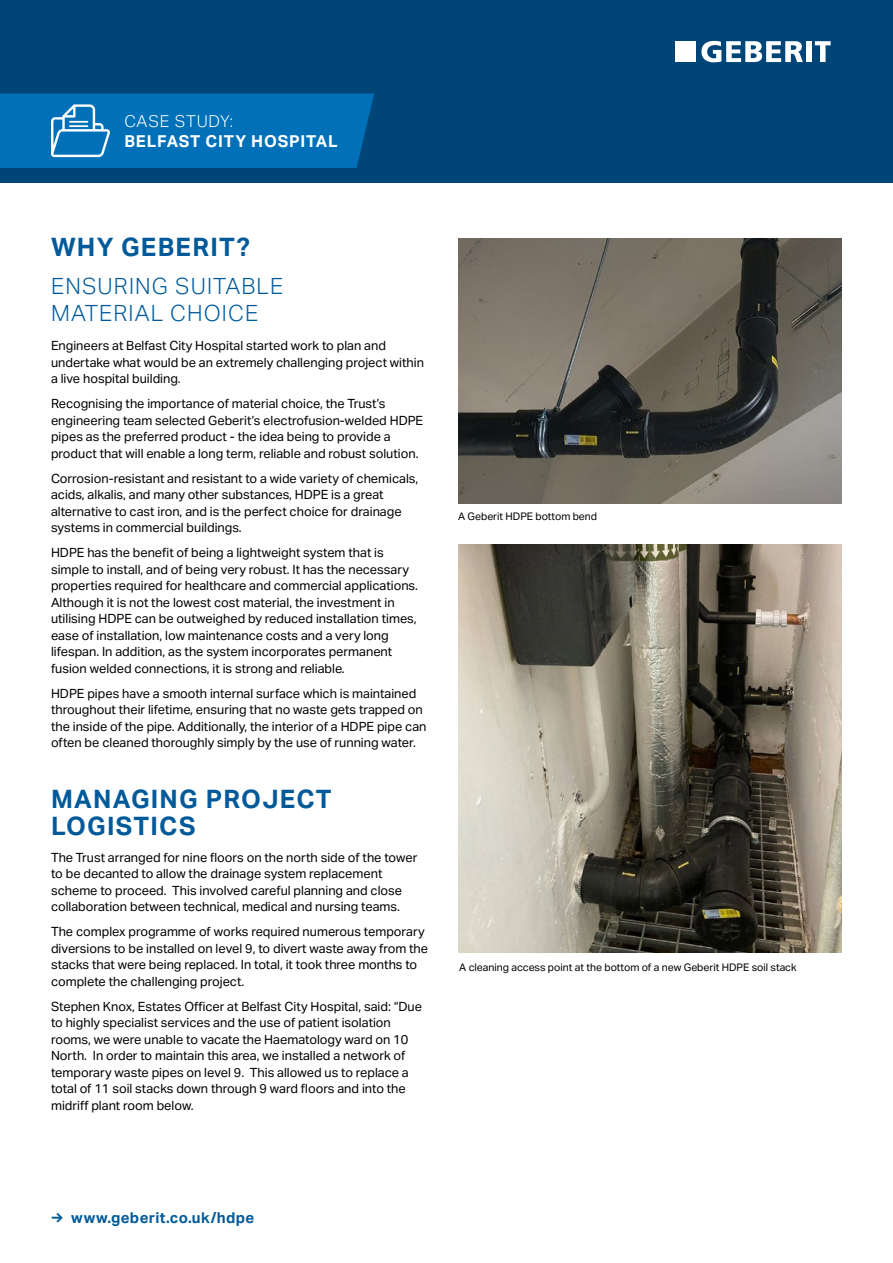
<style>
.page{position:relative;width:893px;height:1263px;background:#fff}
.page>*{position:absolute;margin:0;border:0;box-sizing:border-box;transform-origin:0 0}
.t1{font:700 25.5px/27px "Aktiv Grotesk Geberit";letter-spacing:.05em;color:#005a9a}
.t2{font:300 22.5px/27px "Aktiv Grotesk Geberit";letter-spacing:.05em;color:#005a9a}
.t3{font:700 16.5px "Aktiv Grotesk Geberit";letter-spacing:.05em;color:#fff}
.t4{font:300 16.5px "Aktiv Grotesk Geberit";letter-spacing:.05em;color:#fff}
.t5{font:700 15px "Aktiv Grotesk Geberit";letter-spacing:.025em;color:#005a9a}
.t6{font:12.75px/16.5px "Aktiv Grotesk Geberit";color:#000}
.t7{font:10.5px "Aktiv Grotesk Geberit";color:#000}
</style>
<div class="page">
<div style="left:0;top:0;width:893px;height:183px;background:#004577"></div>
<svg style="left:701px;top:41px;width:102px;height:21px"></svg>
<div style="left:806px;top:41px;width:6px;height:21px;background:#fff"></div>
<svg style="left:815px;top:41px;width:16px;height:21px"></svg>
<div style="left:675px;top:41px;width:20px;height:21px;background:#fff"></div>
<div style="left:0;top:94px;width:374px;height:74px;background:#0071b9"></div>
<img style="left:458px;top:544px;width:384px;height:408px">
<img style="left:458px;top:238px;width:384px;height:265px">
<p class="t4" style="left:124px;top:111px;width:110px">CASE STUDY:</p>
<p class="t3" style="left:124px;top:131px;width:215px">BELFAST CITY HOSPITAL</p>
<h1 class="t1" style="left:51px;top:233px;width:200px">WHY GEBERIT?</h1>
<h2 class="t2" style="left:51px;top:272px;width:234px">ENSURING SUITABLE<br>MATERIAL CHOICE</h2>
<p class="t6" style="left:51px;top:337px;width:374px">Engineers at Belfast City Hospital started work to plan and undertake what would be an extremely challenging project within a live hospital building.</p>
<p class="t6" style="left:51px;top:395px;width:374px">Recognising the importance of material choice, the Trust’s engineering team selected Geberit’s electrofusion-welded HDPE pipes as the preferred product - the idea being to provide a product that will enable a long term, reliable and robust solution.</p>
<p class="t6" style="left:51px;top:470px;width:369px">Corrosion-resistant and resistant to a wide variety of chemicals, acids, alkalis, and many other substances, HDPE is a great alternative to cast iron, and is the perfect choice for drainage systems in commercial buildings.</p>
<p class="t6" style="left:51px;top:544px;width:368px">HDPE has the benefit of being a lightweight system that is simple to install, and of being very robust. It has the necessary properties required for healthcare and commercial applications.<br>Although it is not the lowest cost material, the investment in utilising HDPE can be outweighed by reduced installation times, ease of installation, low maintenance costs and a very long lifespan. In addition, as the system incorporates permanent fusion welded connections, it is strong and reliable.</p>
<p class="t6" style="left:51px;top:685px;width:377px">HDPE pipes have a smooth internal surface which is maintained throughout their lifetime, ensuring that no waste gets trapped on the inside of the pipe. Additionally, the interior of a HDPE pipe can often be cleaned thoroughly simply by the use of running water.</p>
<h1 class="t1" style="left:51px;top:785px;width:282px">MANAGING PROJECT<br>LOGISTICS</h1>
<p class="t6" style="left:51px;top:849px;width:368px">The Trust arranged for nine floors on the north side of the tower to be decanted to allow the drainage system replacement scheme to proceed. This involved careful planning and close collaboration between technical, medical and nursing teams.</p>
<p class="t6" style="left:51px;top:923px;width:379px">The complex programme of works required numerous temporary diversions to be installed on level 9, to divert waste away from the stacks that were being replaced. In total, it took three months to complete the challenging project.</p>
<p class="t6" style="left:51px;top:998px;width:372px">Stephen Knox, Estates Officer at Belfast City Hospital, said: “Due to highly specialist services and the use of patient isolation rooms, we were unable to vacate the Haematology ward on 10<br>North. In order to maintain this area, we installed a network of temporary waste pipes on level 9. This allowed us to replace a total of 11 soil stacks down through 9 ward floors and into the midriff plant room below.</p>
<p class="t7" style="left:458px;top:510px;width:141px">A Geberit HDPE bottom bend</p>
<p class="t7" style="left:459px;top:961px;width:339px">A cleaning access point at the bottom of a new Geberit HDPE soil stack</p>
<p class="t5" style="left:51px;top:1208px;width:205px">→ www.geberit.co.uk/hdpe</p>
</div>
